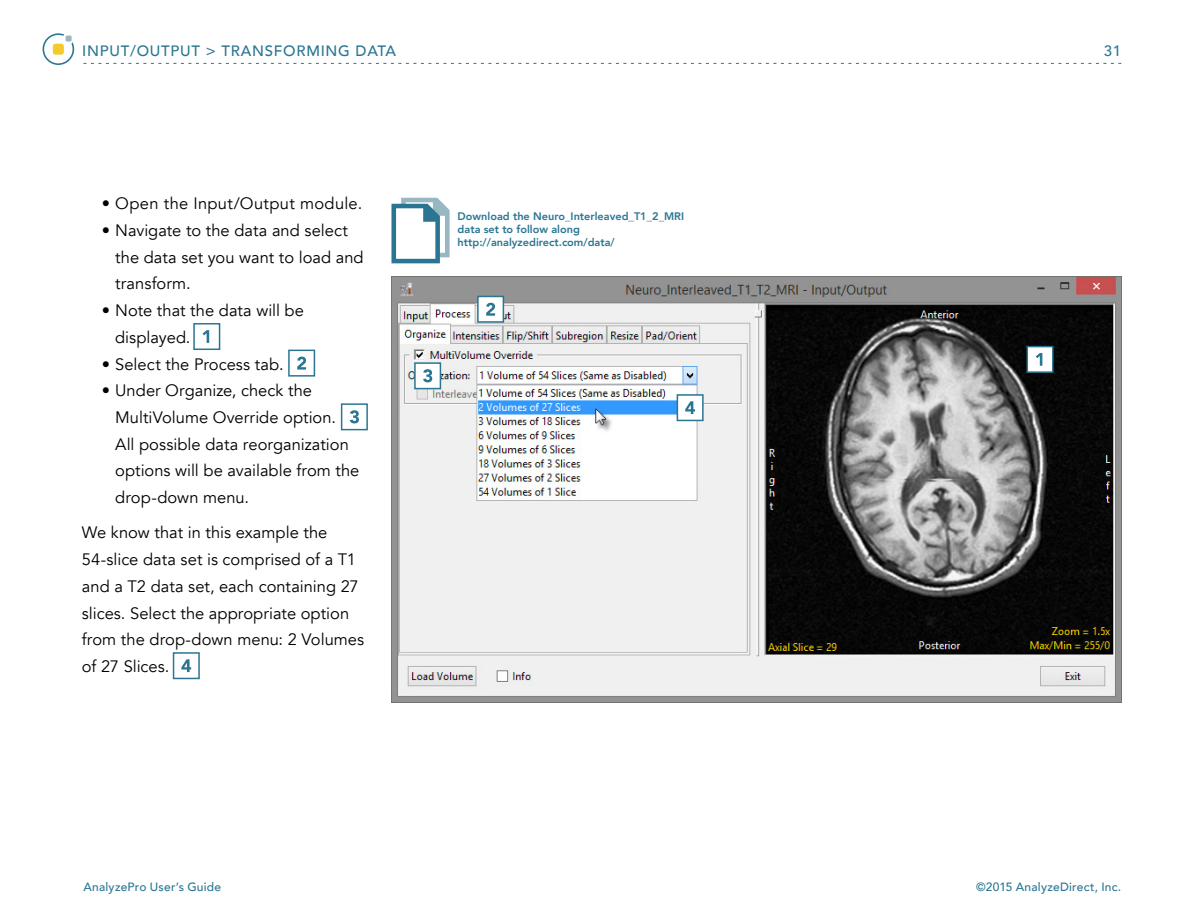
<style>
.page{position:relative;width:1188px;height:918px;background:#fff}
.page>*{position:absolute;margin:0;border:0;box-sizing:border-box;transform-origin:0 0}
.Text{font:16.5px/26.7px "Avenir";color:#000}
.Text-2{font:16.5px "Avenir";letter-spacing:.02em;color:#000}
.t1{font:500 15px "Avenir";letter-spacing:.05em;color:#2a7692}
.t2{font:500 12px "Avenir";letter-spacing:.02em;color:#2a7692}
.t3{font:800 10.95px/13px "Avenir";color:#2a7692}
</style>
<div class="page">
<svg style="left:83px;top:63px;width:1038px;height:1px"></svg>
<svg style="left:43px;top:33px;width:31px;height:32px"></svg>
<svg style="left:340px;top:403px;width:28px;height:28px"></svg>
<svg style="left:288px;top:349px;width:28px;height:28px"></svg>
<svg style="left:193px;top:323px;width:28px;height:27px"></svg>
<svg style="left:172px;top:652px;width:28px;height:28px"></svg>
<img style="left:392px;top:277px;width:730px;height:426px">
<svg style="left:413px;top:362px;width:29px;height:28px"></svg>
<svg style="left:476px;top:295px;width:29px;height:28px"></svg>
<svg style="left:1026px;top:345px;width:28px;height:29px"></svg>
<svg style="left:676px;top:393px;width:28px;height:29px"></svg>
<svg style="left:392px;top:198px;width:58px;height:65px"></svg>
<p class="t1" style="left:82px;top:38px;width:315px">INPUT/OUTPUT &gt; TRANSFORMING DATA</p>
<p class="Text-2" style="left:102px;top:194px;width:262px">• Open the Input/Output module.</p>
<p class="Text" style="left:115px;top:217px;width:250px;text-indent:-14px">• Navigate to the data and select the data set you want to load and transform.</p>
<p class="Text" style="left:115px;top:297px;width:190px;text-indent:-14px">• Note that the data will be displayed.</p>
<p class="Text" style="left:102px;top:351px;width:183px">• Select the Process tab.</p>
<p class="Text" style="left:115px;top:378px;width:246px;text-indent:-14px">• Under Organize, check the<br>MultiVolume Override option. [3]<br>All possible data reorganization options will be available from the drop-down menu.</p>
<p class="Text" style="left:82px;top:520px;width:284px">We know that in this example the<br>54-slice data set is comprised of a T1 and a T2 data set, each containing 27 slices. Select the appropriate option from the drop-down menu: 2 Volumes of 27 Slices.</p>
<p class="t3" style="left:458px;top:209px;width:228px">Download the Neuro_Interleaved_T1_2_MRI data set to follow along http://analyzedirect.com/data/</p>
<p class="t1" style="left:1104px;top:38px;width:19px">31</p>
<p class="t2" style="left:83px;top:876px;width:139px">AnalyzePro User’s Guide</p>
<p class="t2" style="left:976px;top:876px;width:146px">©2015 AnalyzeDirect, Inc.</p>
</div>
